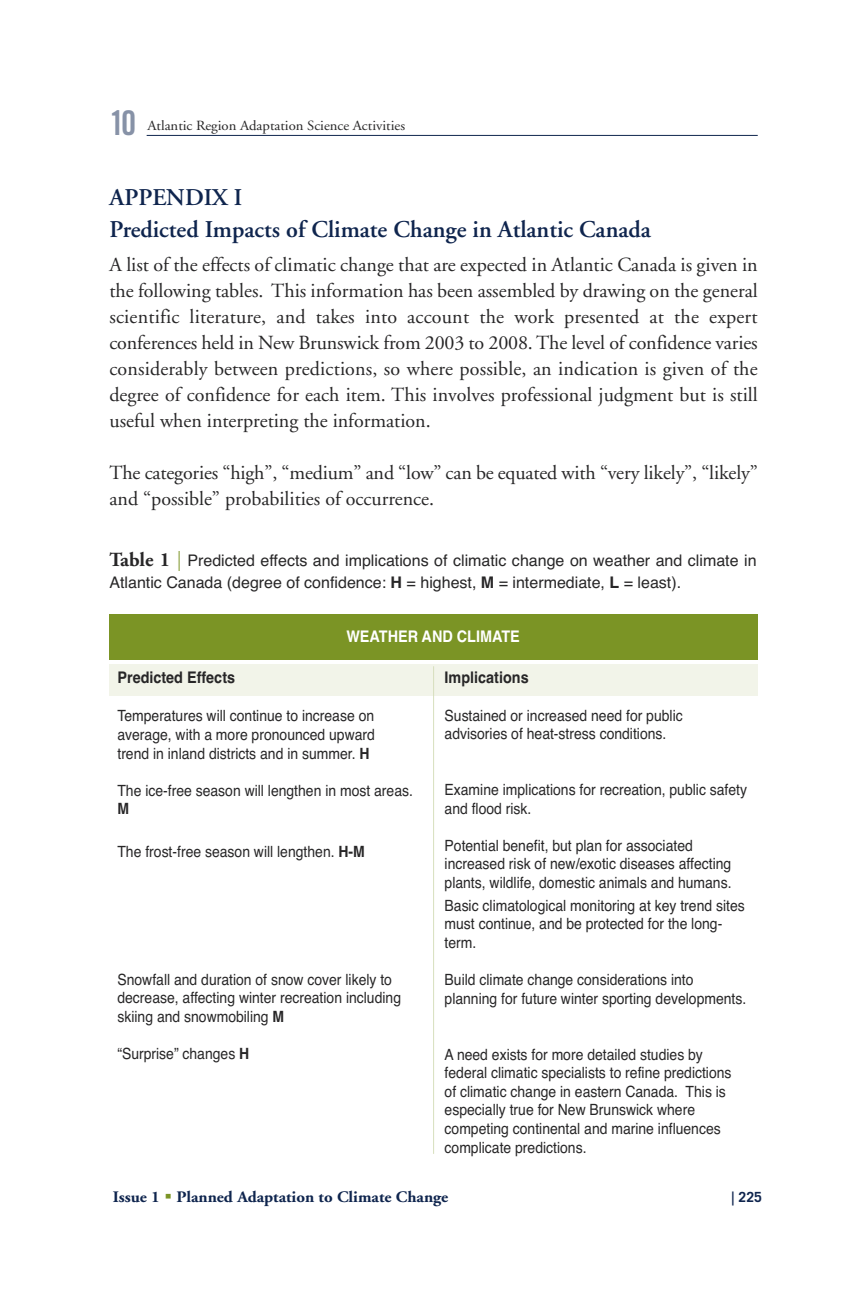
<style>
.page{position:relative;width:866px;height:1298px;background:#fff}
.page>*{position:absolute;margin:0;border:0;box-sizing:border-box;transform-origin:0 0}
.t1{font:34px "Trade Gothic Bold Cond Twenty";color:#8792a7}
.t2{font:600 24px/32px "Adobe Garamond";color:#0f254e}
.t3{font:20px/26px "Adobe Garamond";color:#272627;text-align:justify}
.t4{font:16px/22px "Helvetica";color:#272627}
.t5{font:700 16px "Adobe Garamond";color:#0f254e;scale:1.05 1}
.t6{font:700 16px "Helvetica";color:#272627;scale:.9 1}
.t7{font:700 16px "Helvetica";color:#fff;scale:.9 1}
.t8{font:15.6px/18.6px "Helvetica";color:#272627;scale:.9 1}
.t9{font:700 15.6px "Helvetica";color:#272627;scale:.9 1}
.t10{font:14px "Adobe Garamond";color:#272627;scale:1.05 1}
.t11{font:700 14px "Trade Gothic";color:#0f254e}
.s1{font-family:"Adobe Garamond";font-weight:700;font-size:20px}
.s2{font-family:"Adobe Garamond";font-weight:600;font-size:20px;color:#a3b466}
.s3{font-weight:700}
.s4{color:#7b9425}
.s5{font-family:"Adobe Garamond"}
</style>
<div class="page">
<hr style="left:147px;top:135px;width:610px;height:1px;background:#0f254e">
<div style="left:109px;top:664px;width:648px;height:32px;background:#f2f4e9"></div>
<div style="left:109px;top:614px;width:648px;height:45px;background:#7b9425"></div>
<hr style="left:433px;top:666px;width:1px;height:488px;background:#d7dfbd">
<h1 class="t1" style="left:109px;top:111px;width:28px">10</h1>
<p class="t10" style="left:147px;top:120px;width:247px">Atlantic Region Adaptation Science Activities</p>
<h2 class="t2" style="left:109px;top:184px;width:543px">APPENDIX I<br>Predicted Impacts of Climate Change in Atlantic Canada</h2>
<p class="t3" style="left:109px;top:254px;width:650px">A list of the effects of climatic change that are expected in Atlantic Canada is given in the following tables. This information has been assembled by drawing on the general scientific literature, and takes into account the work presented at the expert conferences held in New Brunswick from 2003 to 2008. The level of confidence varies considerably between predictions, so where possible, an indication is given of the degree of confidence for each item. This involves professional judgment but is still useful when interpreting the information.</p>
<p class="t3" style="left:109px;top:462px;width:650px">The categories “high”, “medium” and “low” can be equated with “very likely”, “likely” and “possible” probabilities of occurrence.</p>
<p class="t4" style="left:109px;top:551px;width:648px"><span class="s1">Table 1</span> <span class="s2">|</span> Predicted effects and implications of climatic change on weather and climate in<br>Atlantic Canada (degree of confidence: <span class="s3">H</span> = highest, <span class="s3">M</span> = intermediate, <span class="s3">L</span> = least).</p>
<p class="t7" style="left:346px;top:630px;width:194px">WEATHER AND CLIMATE</p>
<p class="t6" style="left:117px;top:672px;width:132px">Predicted Effects</p>
<p class="t8" style="left:117px;top:708px;width:288px;text-align:justify">Temperatures will continue to increase on average, with a more pronounced upward trend in inland districts and in summer. <span class="s3">H</span></p>
<p class="t8" style="left:117px;top:782px;width:330px">The ice-free season will lengthen in most areas.</p>
<p class="t9" style="left:117px;top:803px;width:14px">M</p>
<p class="t8" style="left:117px;top:843px;width:276px">The frost-free season will lengthen. <span class="s3">H-M</span></p>
<p class="t8" style="left:117px;top:971px;width:317px">Snowfall and duration of snow cover likely to decrease, affecting winter recreation including skiing and snowmobiling <span class="s3">M</span></p>
<p class="t8" style="left:117px;top:1046px;width:148px">“Surprise” changes <span class="s3">H</span></p>
<p class="t6" style="left:444px;top:671px;width:95px">Implications</p>
<p class="t8" style="left:444px;top:707px;width:266px">Sustained or increased need for public advisories of heat-stress conditions.</p>
<p class="t8" style="left:444px;top:782px;width:337px">Examine implications for recreation, public safety and flood risk.</p>
<p class="t8" style="left:444px;top:837px;width:320px">Potential benefit, but plan for associated increased risk of new/exotic diseases affecting plants, wildlife, domestic animals and humans.</p>
<p class="t8" style="left:444px;top:897px;width:335px">Basic climatological monitoring at key trend sites must continue, and be protected for the long&shy;term.</p>
<p class="t8" style="left:444px;top:972px;width:337px">Build climate change considerations into planning for future winter sporting developments.</p>
<p class="t8" style="left:444px;top:1046px;width:320px">A need exists for more detailed studies by federal climatic specialists to refine predictions of climatic change in eastern Canada. This is especially true for New Brunswick where competing continental and marine influences complicate predictions.</p>
<p class="t5" style="left:113px;top:1190px;width:321px">Issue 1 <span class="s4">▪</span> Planned Adaptation to Climate Change</p>
<p class="t11" style="left:731px;top:1191px;width:32px"><span class="s5">|</span> 225</p>
</div>
